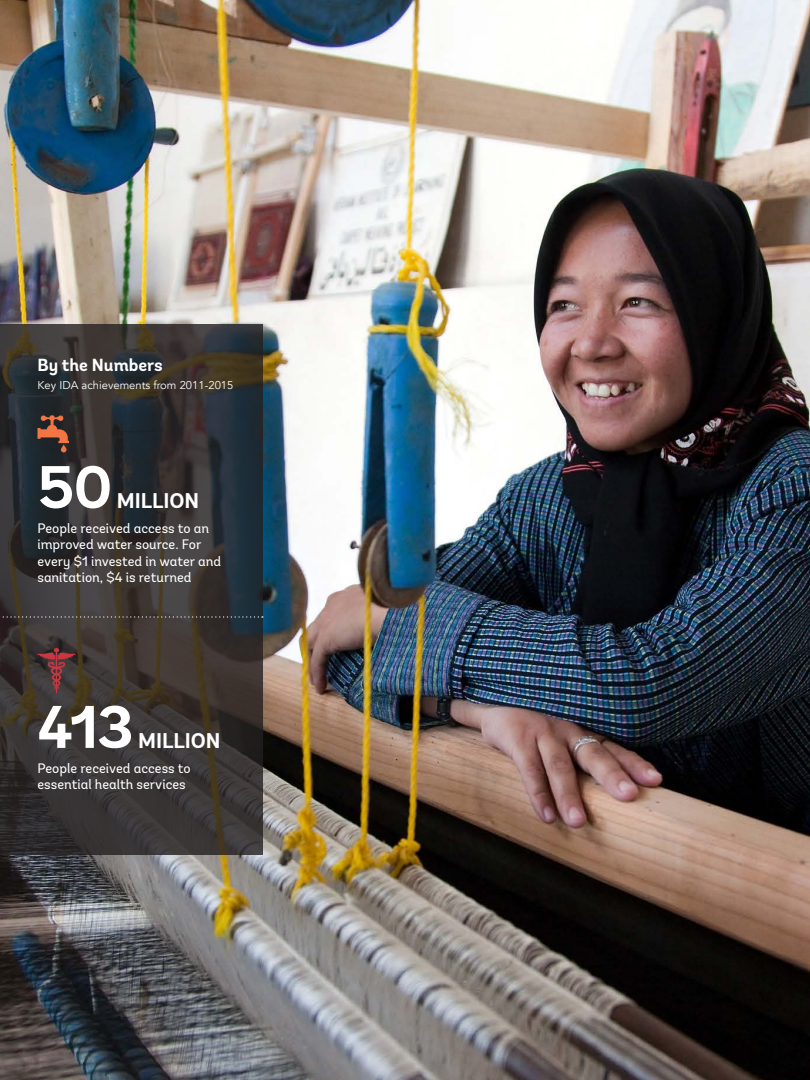
<style>
.page{position:relative;width:810px;height:1080px;background:#fff}
.page>*{position:absolute;margin:0;border:0;box-sizing:border-box;transform-origin:0 0}
.t1{font:700 60px "Andes";color:#fff}
.t2{font:700 21.25px "Andes";color:#fff}
.t3{font:700 17.5px "Andes";color:#fff}
.Body{font:13.75px/16.5px "Andes";color:#fff}
.Body-2{font:11.25px "Avenir";color:#fff}
</style>
<div class="page">
<img style="left:0;top:0;width:810px;height:1080px">
<svg style="left:0;top:324px;width:263px;height:531px;background:#353332"></svg>
<svg style="left:37px;top:648px;width:39px;height:45px;background:#593739"></svg>
<svg style="left:0;top:616px;width:263px;height:2px"></svg>
<svg style="left:37px;top:415px;width:32px;height:37px"></svg>
<p class="t3" style="left:37px;top:354px;width:127px">By the Numbers</p>
<p class="Body-2" style="left:37px;top:378px;width:197px">Key IDA achievements from 2011-2015</p>
<p class="t1" style="left:37px;top:450px;width:77px">50</p>
<p class="t2" style="left:117px;top:488px;width:84px">MILLION</p>
<p class="Body" style="left:37px;top:520px;width:185px">People received access to an improved water source. For every $1 invested in water and sanitation, $4 is returned</p>
<p class="t1" style="left:37px;top:690px;width:98px">413</p>
<p class="t2" style="left:138px;top:727px;width:84px">MILLION</p>
<p class="Body" style="left:37px;top:760px;width:155px">People received access to essential health services</p>
</div>
